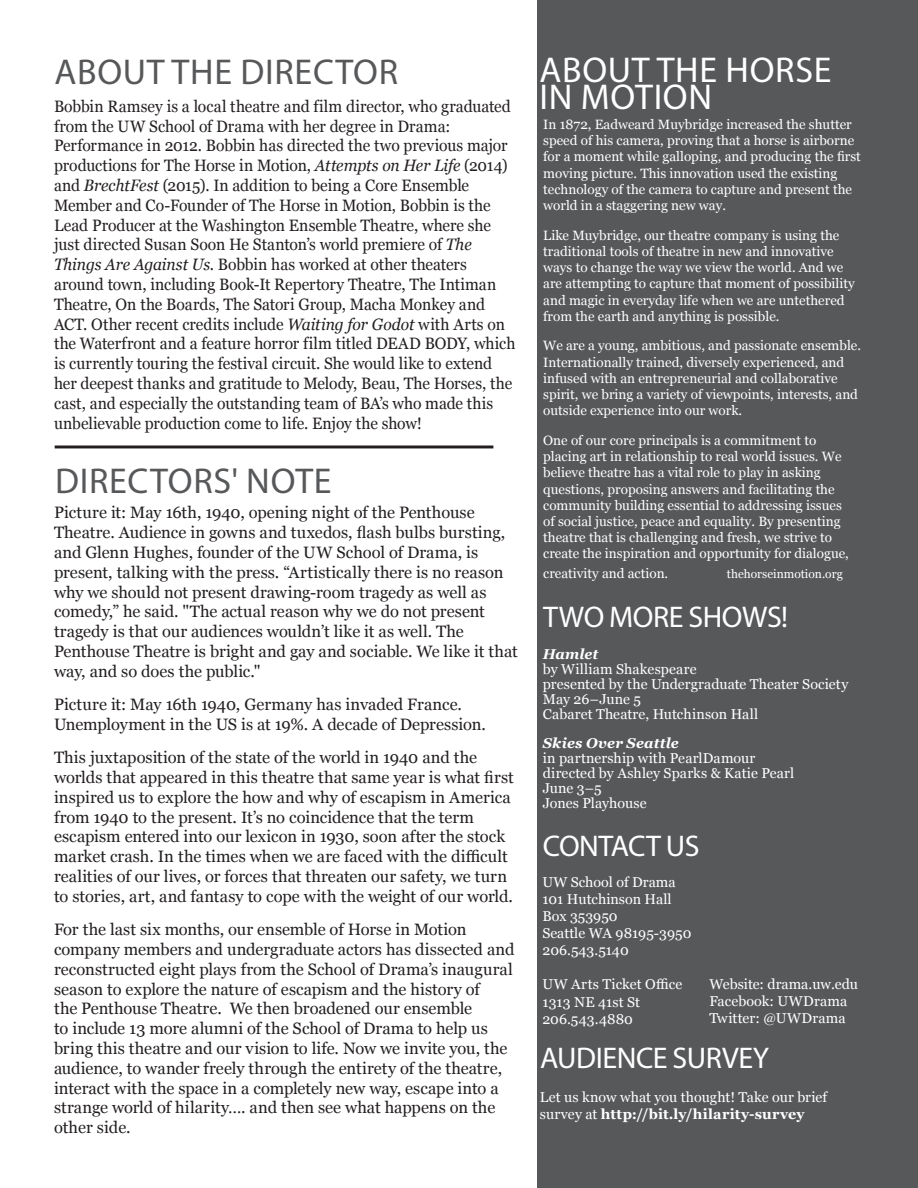
<style>
.page{position:relative;width:918px;height:1188px;background:#fff}
.page>*{position:absolute;margin:0;border:0;box-sizing:border-box;transform-origin:0 0}
.Bold_Heads{font:36px "Myriad Pro";letter-spacing:.02em;color:#57585a}
.Bold_Heads-2{font:36px "Myriad Pro";letter-spacing:.02em;color:#fff}
.Body_Copy_Reverse__w{font:30px "Myriad Pro";letter-spacing:-.015em;color:#fff}
.Bold_Heads-3{font:30px "Myriad Pro";letter-spacing:-.015em;color:#fff}
.Body_Copy{font:16.5px/19.8px "Georgia";color:#231f20}
.Body_Copy-2{font:16.5px/19.8px "Georgia";color:#231f20;scale:.95 1}
.Body_Copy_Reverse__w-2{font:14.25px/15px "Georgia";color:#fff}
.Body_Copy_Reverse__w-3{font:14.25px "Georgia";letter-spacing:.02em;color:#fff}
.White_subhead{font:14.25px "Georgia";color:#fff}
.t1{font:13.5px/16.2px "Georgia";color:#fff}
.t2{font:12px "Georgia";color:#fff}
.s1{font-style:italic}
.s2{font-weight:700;font-style:italic}
.s3{font-weight:700}
</style>
<div class="page">
<div style="left:537px;top:0;width:381px;height:1188px;background:#57585a"></div>
<div style="left:55px;top:446px;width:438px;height:2px;border:1px solid #231f20"></div>
<p class="Bold_Heads" style="left:54px;top:49px;width:345px">ABOUT THE DIRECTOR</p>
<p class="Body_Copy-2" style="left:54px;top:97px;width:487px">Bobbin Ramsey is a local theatre and film director, who graduated from the UW School of Drama with her degree in Drama:<br>Performance in 2012. Bobbin has directed the two previous major productions for The Horse in Motion, <span class="s1">Attempts on Her Life</span> (2014) and <span class="s1">BrechtFest</span> (2015). In addition to being a Core Ensemble Member and Co-Founder of The Horse in Motion, Bobbin is the Lead Producer at the Washington Ensemble Theatre, where she just directed Susan Soon He Stanton’s world premiere of <span class="s1">The Things Are Against Us</span>. Bobbin has worked at other theaters around town, including Book-It Repertory Theatre, The Intiman Theatre, On the Boards, The Satori Group, Macha Monkey and ACT. Other recent credits include <span class="s1">Waiting for Godot</span> with Arts on the Waterfront and a feature horror film titled DEAD BODY, which is currently touring the festival circuit. She would like to extend her deepest thanks and gratitude to Melody, Beau, The Horses, the cast, and especially the outstanding team of BA’s who made this unbelievable production come to life. Enjoy the show!</p>
<p class="Bold_Heads" style="left:55px;top:459px;width:278px">DIRECTORS' NOTE</p>
<p class="Body_Copy" style="left:54px;top:503px;width:465px">Picture it: May 16th, 1940, opening night of the Penthouse Theatre. Audience in gowns and tuxedos, flash bulbs bursting, and Glenn Hughes, founder of the UW School of Drama, is present, talking with the press. “Artistically there is no reason why we should not present drawing-room tragedy as well as comedy,” he said. "The actual reason why we do not present tragedy is that our audiences wouldn’t like it as well. The Penthouse Theatre is bright and gay and sociable. We like it that way, and so does the public."</p>
<p class="Body_Copy" style="left:54px;top:695px;width:433px">Picture it: May 16th 1940, Germany has invaded France.<br>Unemployment in the US is at 19%. A decade of Depression.</p>
<p class="Body_Copy" style="left:54px;top:748px;width:461px">This juxtaposition of the state of the world in 1940 and the worlds that appeared in this theatre that same year is what first inspired us to explore the how and why of escapism in America from 1940 to the present. It’s no coincidence that the term escapism entered into our lexicon in 1930, soon after the stock market crash. In the times when we are faced with the difficult realities of our lives, or forces that threaten our safety, we turn to stories, art, and fantasy to cope with the weight of our world.</p>
<p class="Body_Copy" style="left:54px;top:920px;width:462px">For the last six months, our ensemble of Horse in Motion company members and undergraduate actors has dissected and reconstructed eight plays from the School of Drama’s inaugural season to explore the nature of escapism and the history of<br>the Penthouse Theatre. We then broadened our ensemble<br>to include 13 more alumni of the School of Drama to help us bring this theatre and our vision to life. Now we invite you, the audience, to wander freely through the entirety of the theatre, interact with the space in a completely new way, escape into a strange world of hilarity…. and then see what happens on the other side.</p>
<p class="Bold_Heads-2" style="left:539px;top:47px;width:294px">ABOUT THE HORSE</p>
<p class="Bold_Heads-2" style="left:539px;top:74px;width:174px">IN MOTION</p>
<p class="t1" style="left:543px;top:117px;width:319px">In 1872, Eadweard Muybridge increased the shutter speed of his camera, proving that a horse is airborne for a moment while galloping, and producing the first moving picture. This innovation used the existing technology of the camera to capture and present the world in a staggering new way.</p>
<p class="t1" style="left:543px;top:227px;width:313px">Like Muybridge, our theatre company is using the traditional tools of theatre in new and innovative ways to change the way we view the world. And we are attempting to capture that moment of possibility and magic in everyday life when we are untethered from the earth and anything is possible.</p>
<p class="t1" style="left:543px;top:338px;width:319px">We are a young, ambitious, and passionate ensemble.<br>Internationally trained, diversely experienced, and infused with an entrepreneurial and collaborative spirit, we bring a variety of viewpoints, interests, and outside experience into our work.</p>
<p class="t1" style="left:543px;top:432px;width:307px">One of our core principals is a commitment to placing art in relationship to real world issues. We believe theatre has a vital role to play in asking questions, proposing answers and facilitating the community building essential to addressing issues of social justice, peace and equality. By presenting theatre that is challenging and fresh, we strive to create the inspiration and opportunity for dialogue,</p>
<p class="t1" style="left:543px;top:566px;width:127px">creativity and action.</p>
<p class="t2" style="left:727px;top:567px;width:117px">thehorseinmotion.org</p>
<p class="Bold_Heads-3" style="left:543px;top:599px;width:246px">TWO MORE SHOWS!</p>
<p class="Body_Copy_Reverse__w-2" style="left:543px;top:647px;width:307px"><span class="s2">Hamlet<br></span>by William Shakespeare<br>presented by the Undergraduate Theater Society<br>May 26–June 5</p>
<p class="Body_Copy_Reverse__w-2" style="left:543px;top:707px;width:217px">Cabaret Theatre, Hutchinson Hall</p>
<p class="Body_Copy_Reverse__w-2" style="left:543px;top:736px;width:253px"><span class="s2">Skies Over Seattle<br></span>in partnership with PearlDamour directed by Ashley Sparks &amp; Katie Pearl<br>June 3–5<br>Jones Playhouse</p>
<p class="Body_Copy_Reverse__w" style="left:543px;top:828px;width:158px">CONTACT US</p>
<p class="White_subhead" style="left:543px;top:873px;width:135px">UW School of Drama</p>
<p class="Body_Copy_Reverse__w-2" style="left:542px;top:892px;width:131px">101 Hutchinson Hall</p>
<p class="Body_Copy_Reverse__w-2" style="left:542px;top:909px;width:77px">Box 353950</p>
<p class="Body_Copy_Reverse__w-2" style="left:542px;top:926px;width:150px">Seattle WA 98195-3950</p>
<p class="Body_Copy_Reverse__w-2" style="left:542px;top:943px;width:88px">206.543.5140</p>
<p class="Body_Copy_Reverse__w-3" style="left:542px;top:976px;width:141px">UW Arts Ticket Office</p>
<p class="Body_Copy_Reverse__w-2" style="left:542px;top:994px;width:99px">1313 NE 41st St</p>
<p class="Body_Copy_Reverse__w-2" style="left:542px;top:1012px;width:92px">206.543.4880</p>
<p class="Body_Copy_Reverse__w-2" style="left:710px;top:977px;width:150px">Website: drama.uw.edu</p>
<p class="Body_Copy_Reverse__w-2" style="left:710px;top:994px;width:139px">Facebook: UWDrama</p>
<p class="Body_Copy_Reverse__w-2" style="left:710px;top:1011px;width:138px">Twitter: @UWDrama</p>
<p class="Body_Copy_Reverse__w" style="left:540px;top:1039px;width:230px">AUDIENCE SURVEY</p>
<p class="Body_Copy_Reverse__w-2" style="left:540px;top:1089px;width:289px;line-height:17.1px">Let us know what you thought! Take our brief survey at <span class="s3">http://bit.ly/hilarity-survey</span></p>
</div>
